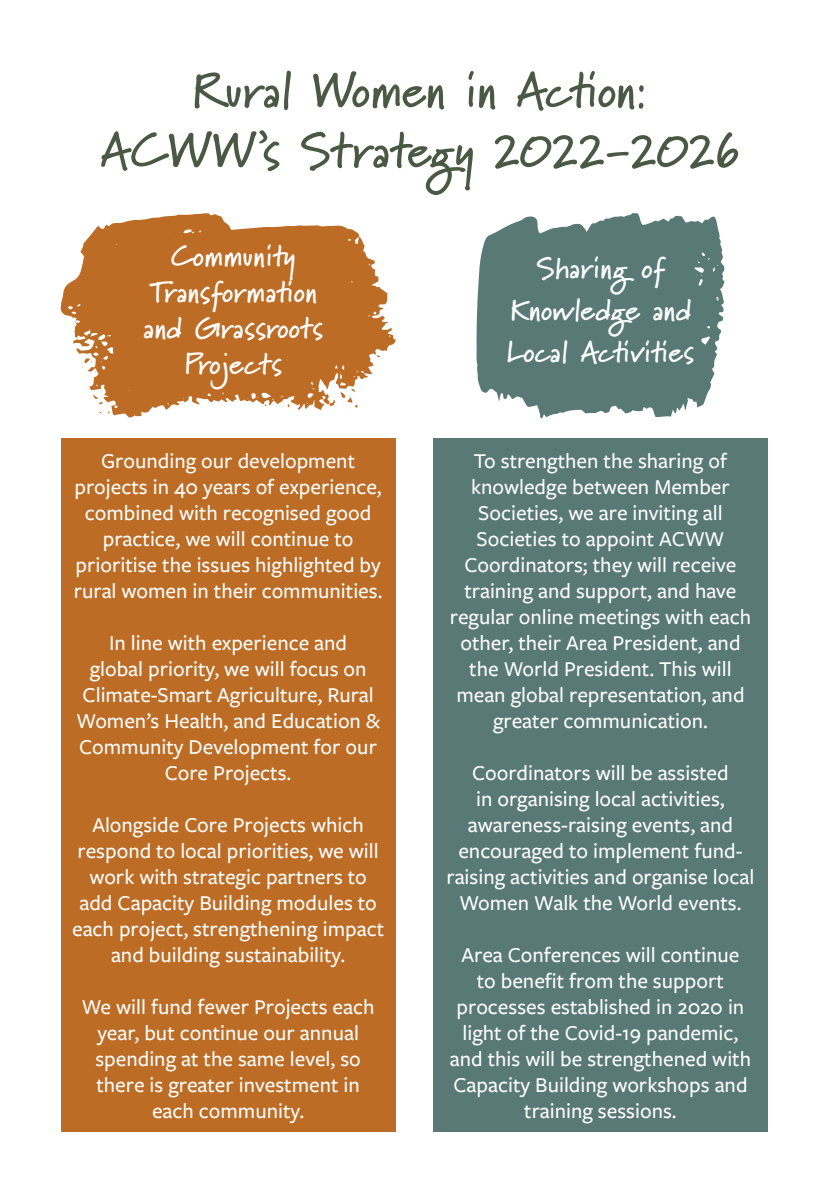
<style>
.page{position:relative;width:840px;height:1191px;background:#fff}
.page>*{position:absolute;margin:0;border:0;box-sizing:border-box;transform-origin:0 0}
.t1{font:700 50px "Marydale";color:#4a5943}
.t2{font:700 30px/42px "Marydale";letter-spacing:.01em;color:#fff;text-align:center}
.sub-heading{font:500 22px/26px "Freight Sans Pro";color:#fff;text-align:center}
</style>
<div class="page">
<div style="left:61px;top:439px;width:334px;height:693px;background:#bc6c25"></div>
<svg style="left:61px;top:213px;width:334px;height:205px;fill:#bc6c25"></svg>
<svg style="left:93px;top:394px;width:9px;height:10px"></svg>
<svg style="left:82px;top:358px;width:10px;height:10px"></svg>
<svg style="left:108px;top:405px;width:4px;height:8px"></svg>
<svg style="left:329px;top:389px;width:28px;height:20px"></svg>
<svg style="left:264px;top:404px;width:7px;height:2px"></svg>
<div style="left:433px;top:439px;width:334px;height:693px;background:#587976"></div>
<svg style="left:476px;top:213px;width:248px;height:205px;background:#6e8b88"></svg>
<p class="t1" style="left:192px;top:61px;width:456px">Rural Women in Action:</p>
<p class="t1" style="left:100px;top:121px;width:641px">ACWW’s Strategy 2022-2026</p>
<p class="t2" style="left:171px;top:235px;width:126px">Community</p>
<p class="t2" style="left:150px;top:271px;width:169px">Transformation</p>
<p class="t2" style="left:143px;top:307px;width:181px">and Grassroots</p>
<p class="t2" style="left:184px;top:343px;width:99px">Projects</p>
<p class="sub-heading" style="left:74px;top:447px;width:310px">Grounding our development projects in 40 years of experience, combined with recognised good practice, we will continue to prioritise the issues highlighted by rural women in their communities.</p>
<p class="sub-heading" style="left:76px;top:629px;width:304px">In line with experience and<br>global priority, we will focus on<br>Climate-Smart Agriculture, Rural<br>Women’s Health, and Education &amp;<br>Community Development for our<br>Core Projects.</p>
<p class="sub-heading" style="left:72px;top:811px;width:313px">Alongside Core Projects which respond to local priorities, we will work with strategic partners to add Capacity Building modules to each project, strengthening impact and building sustainability.</p>
<p class="sub-heading" style="left:82px;top:993px;width:294px">We will fund fewer Projects each year, but continue our annual spending at the same level, so there is greater investment in</p>
<p class="sub-heading" style="left:152px;top:1097px;width:154px">each community.</p>
<p class="t2" style="left:506px;top:247px;width:189px">Sharing of<br>Knowledge and<br>Local Activities</p>
<p class="sub-heading" style="left:449px;top:447px;width:302px">To strengthen the sharing of knowledge between Member<br>Societies, we are inviting all<br>Societies to appoint ACWW<br>Coordinators; they will receive training and support, and have regular online meetings with each other, their Area President, and the World President. This will mean global representation, and greater communication.</p>
<p class="sub-heading" style="left:446px;top:759px;width:309px">Coordinators will be assisted<br>in organising local activities, awareness-raising events, and encouraged to implement fund&shy;raising activities and organise local<br>Women Walk the World events.</p>
<p class="sub-heading" style="left:449px;top:941px;width:302px">Area Conferences will continue to benefit from the support processes established in 2020 in light of the Covid-19 pandemic, and this will be strengthened with<br>Capacity Building workshops and training sessions.</p>
</div>
